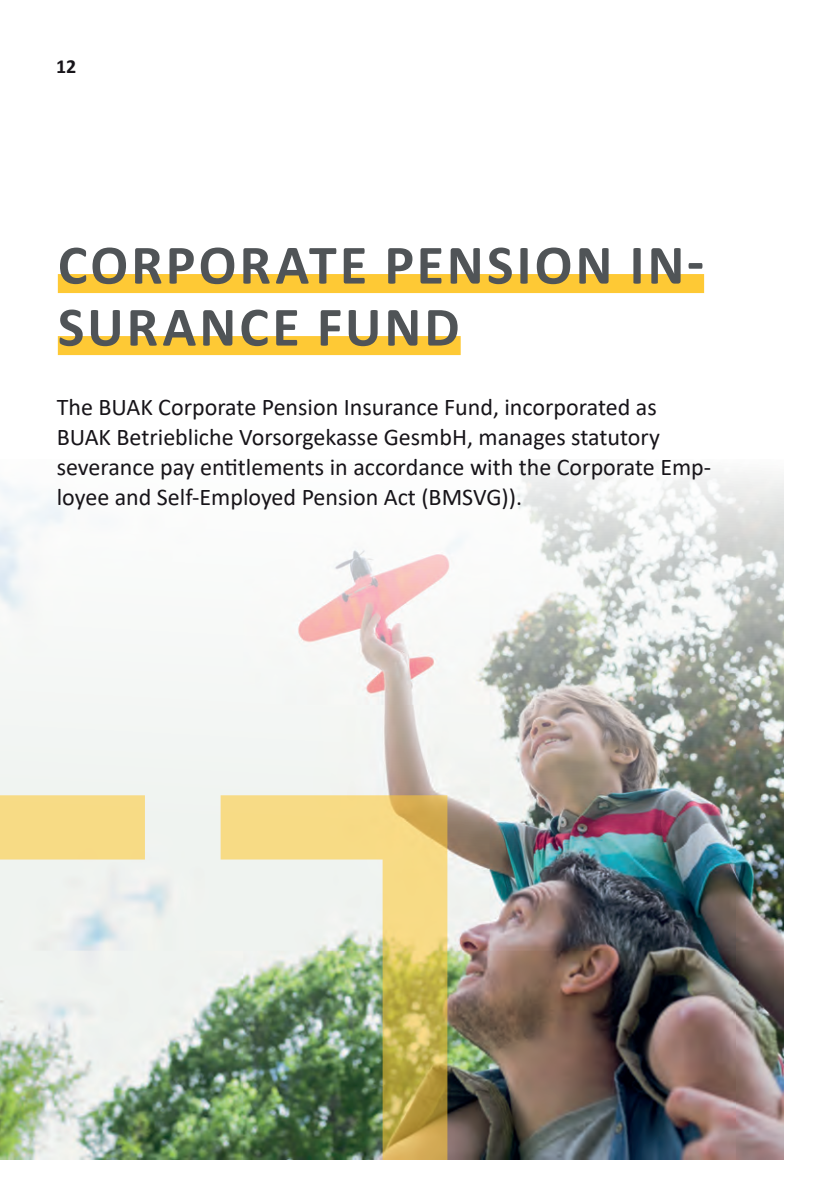
<style>
.page{position:relative;width:840px;height:1191px;background:#fff}
.page>*{position:absolute;margin:0;border:0;box-sizing:border-box;transform-origin:0 0}
.t1{font:700 56px/62px "Calibri";letter-spacing:.055em;color:#505457}
.t2{font:24px/30px "Calibri";color:#171419}
.t3{font:700 20px "Calibri";color:#171419}
</style>
<div class="page">
<img style="left:0;top:461px;width:782px;height:698px">
<div style="left:58px;top:274px;width:645px;height:19px;background:#fec935"></div>
<div style="left:58px;top:336px;width:402px;height:19px;background:#fec935"></div>
<img style="left:220px;top:795px;width:227px;height:364px">
<svg style="left:0;top:795px;width:145px;height:364px;fill:#efeeed"></svg>
<p class="t3" style="left:56px;top:52px;width:22px">12</p>
<h1 class="t1" style="left:58px;top:233px;width:647px">CORPORATE PENSION IN-<br>SURANCE FUND</h1>
<p class="t2" style="left:57px;top:392px;width:655px">The BUAK Corporate Pension Insurance Fund, incorporated as BUAK Betriebliche Vorsorgekasse GesmbH, manages statutory severance pay entitlements in accordance with the Corporate Emp&shy;loyee and Self-Employed Pension Act (BMSVG)).</p>
</div>
